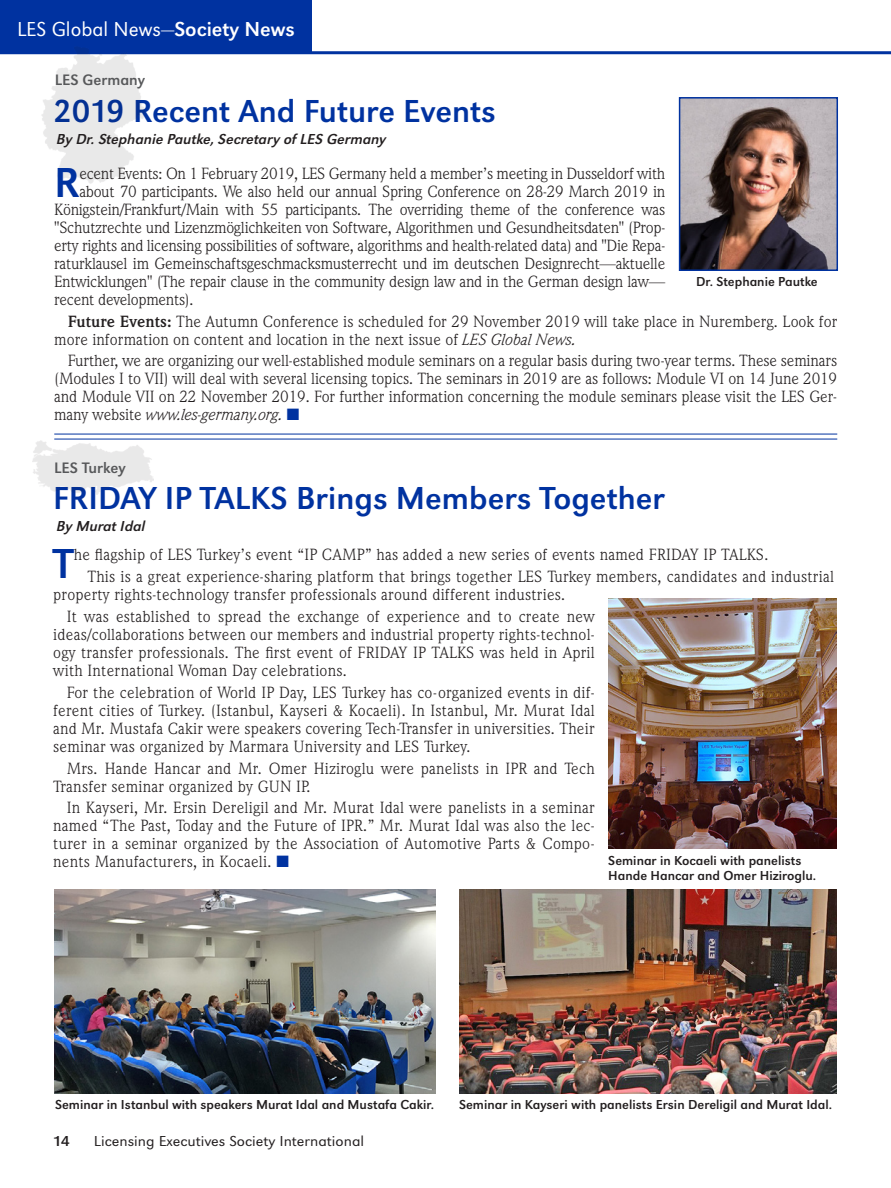
<style>
.page{position:relative;width:891px;height:1188px;background:#fff}
.page>*{position:absolute;margin:0;border:0;box-sizing:border-box;transform-origin:0 0}
.Drop_Cap{font:43.5px "URW Grotesk T";color:#0032a0}
.Body_text{font:33px "URW Grotesk T";color:#0032a0}
.t1{font:21px "URW Grotesk T Ligh";color:#fff}
.Drop_Cap-2{font:16.5px/18px "Weidemann IT Cby BT";letter-spacing:-.01em;color:#231f20;text-align:justify}
.Drop_Cap-3{font:16.5px/18px "Weidemann IT Cby BT";letter-spacing:.01em;color:#231f20}
.Headline_2{font:15.75px "URW Grotesk T";color:#57585a}
.t2{font:15px "URW Grotesk T Regu Obli";color:#231f20}
.t3{font:15px "URW Grotesk T Ligh";color:#231f20;scale:1.08 1}
.t4{font:15px "URW Grotesk T";color:#231f20;scale:1.08 1}
.t5{font:13.5px/15px "URW Grotesk T";color:#231f20}
.s1{font-family:"URW Grotesk T"}
.s2{font-weight:700}
.s3{font-style:italic}
.s4{color:#0032a0}
</style>
<div class="page">
<div style="left:0;top:0;width:312px;height:54px;background:#0032a0"></div>
<hr style="left:0;top:51px;width:891px;height:3px;background:#0032a0">
<img style="left:682px;top:100px;width:153px;height:168px">
<div style="left:679px;top:97px;width:159px;height:174px;border:2px solid #0032a0"></div>
<hr style="left:54px;top:434px;width:783px;height:1px;background:#0032a0">
<hr style="left:54px;top:439px;width:783px;height:1px;background:#0032a0">
<img style="left:54px;top:889px;width:381px;height:205px">
<img style="left:459px;top:889px;width:378px;height:205px">
<img style="left:32px;top:440px;width:122px;height:55px">
<img style="left:608px;top:598px;width:229px;height:251px">
<p class="t1" style="left:17px;top:17px;width:279px">LES Global News—<span class="s1">Society News</span></p>
<p class="Headline_2" style="left:55px;top:71px;width:92px">LES Germany</p>
<p class="Body_text" style="left:53px;top:92px;width:444px">2019 Recent And Future Events</p>
<p class="t2" style="left:57px;top:130px;width:331px">By Dr. Stephanie Pautke, Secretary of LES Germany</p>
<p class="Drop_Cap" style="left:54px;top:158px;width:27px">R</p>
<p class="Drop_Cap-2" style="left:79px;top:164px;width:588px">ecent Events: On 1 February 2019, LES Germany held a member’s meeting in Dusseldorf with</p>
<p class="Drop_Cap-2" style="left:79px;top:182px;width:587px">about 70 participants. We also held our annual Spring Conference on 28-29 March 2019 in</p>
<p class="Drop_Cap-2" style="left:54px;top:200px;width:613px">Königstein/Frankfurt/Main with 55 participants. The overriding theme of the conference was</p>
<p class="Drop_Cap-2" style="left:54px;top:218px;width:613px">"Schutzrechte und Lizenzmöglichkeiten von Software, Algorithmen und Gesundheitsdaten" (Prop-</p>
<p class="Drop_Cap-2" style="left:54px;top:236px;width:613px">erty rights and licensing possibilities of software, algorithms and health-related data) and "Die Repa-</p>
<p class="Drop_Cap-2" style="left:54px;top:254px;width:613px">raturklausel im Gemeinschaftsgeschmacksmusterrecht und im deutschen Designrecht—aktuelle</p>
<p class="Drop_Cap-2" style="left:54px;top:272px;width:613px">Entwicklungen" (The repair clause in the community design law and in the German design law—</p>
<p class="Drop_Cap-2" style="left:54px;top:290px;width:141px">recent developments).</p>
<p class="Drop_Cap-2" style="left:54px;top:312px;width:785px;text-indent:14px"><span class="s2">Future Events:</span> The Autumn Conference is scheduled for 29 November 2019 will take place in Nuremberg. Look for more information on content and location in the next issue of <span class="s3">LES Global News.</span></p>
<p class="Drop_Cap-2" style="left:54px;top:352px;width:785px;text-indent:14px">Further, we are organizing our well-established module seminars on a regular basis during two-year terms. These seminars (Modules I to VII) will deal with several licensing topics. The seminars in 2019 are as follows: Module VI on 14 June 2019 and Module VII on 22 November 2019. For further information concerning the module seminars please visit the LES Ger&shy;many website <span class="s3">www.les-germany.org.</span> <span class="s4">■</span></p>
<p class="t5" style="left:696px;top:274px;width:123px">Dr. Stephanie Pautke</p>
<p class="Headline_2" style="left:54px;top:459px;width:73px">LES Turkey</p>
<p class="Body_text" style="left:53px;top:479px;width:613px">FRIDAY IP TALKS Brings Members Together</p>
<p class="t2" style="left:57px;top:517px;width:90px">By Murat Idal</p>
<p class="Drop_Cap" style="left:53px;top:539px;width:22px">T</p>
<p class="Drop_Cap-3" style="left:74px;top:546px;width:696px">he flagship of LES Turkey’s event “IP CAMP” has added a new series of events named FRIDAY IP TALKS.</p>
<p class="Drop_Cap-3" style="left:53px;top:567px;width:782px;text-indent:34px">This is a great experience-sharing platform that brings together LES Turkey members, candidates and industrial property rights-technology transfer professionals around different industries.</p>
<p class="Drop_Cap-2" style="left:53px;top:607px;width:543px;text-indent:14px">It was established to spread the exchange of experience and to create new ideas/collaborations between our members and industrial property rights-technol&shy;ogy transfer professionals. The first event of FRIDAY IP TALKS was held in April with International Woman Day celebrations.</p>
<p class="Drop_Cap-2" style="left:53px;top:683px;width:543px;text-indent:14px">For the celebration of World IP Day, LES Turkey has co-organized events in dif&shy;ferent cities of Turkey. (Istanbul, Kayseri &amp; Kocaeli). In Istanbul, Mr. Murat Idal and Mr. Mustafa Cakir were speakers covering Tech-Transfer in universities. Their seminar was organized by Marmara University and LES Turkey.</p>
<p class="Drop_Cap-3" style="left:53px;top:759px;width:543px;text-indent:14px">Mrs. Hande Hancar and Mr. Omer Hiziroglu were panelists in IPR and Tech<br>Transfer seminar organized by GUN IP.</p>
<p class="Drop_Cap-2" style="left:53px;top:798px;width:543px;text-indent:14px">In Kayseri, Mr. Ersin Dereligil and Mr. Murat Idal were panelists in a seminar named “The Past, Today and the Future of IPR.” Mr. Murat Idal was also the lec&shy;turer in a seminar organized by the Association of Automotive Parts &amp; Compo&shy;nents Manufacturers, in Kocaeli. <span class="s4">■</span></p>
<p class="t5" style="left:608px;top:853px;width:209px">Seminar in Kocaeli with panelists<br>Hande Hancar and Omer Hiziroglu.</p>
<p class="t5" style="left:55px;top:1096px;width:381px">Seminar in Istanbul with speakers Murat Idal and Mustafa Cakir.</p>
<p class="t5" style="left:459px;top:1096px;width:375px">Seminar in Kayseri with panelists Ersin Dereligil and Murat Idal.</p>
<p class="t4" style="left:53px;top:1132px;width:18px">14</p>
<p class="t3" style="left:94px;top:1132px;width:252px">Licensing Executives Society International</p>
</div>
